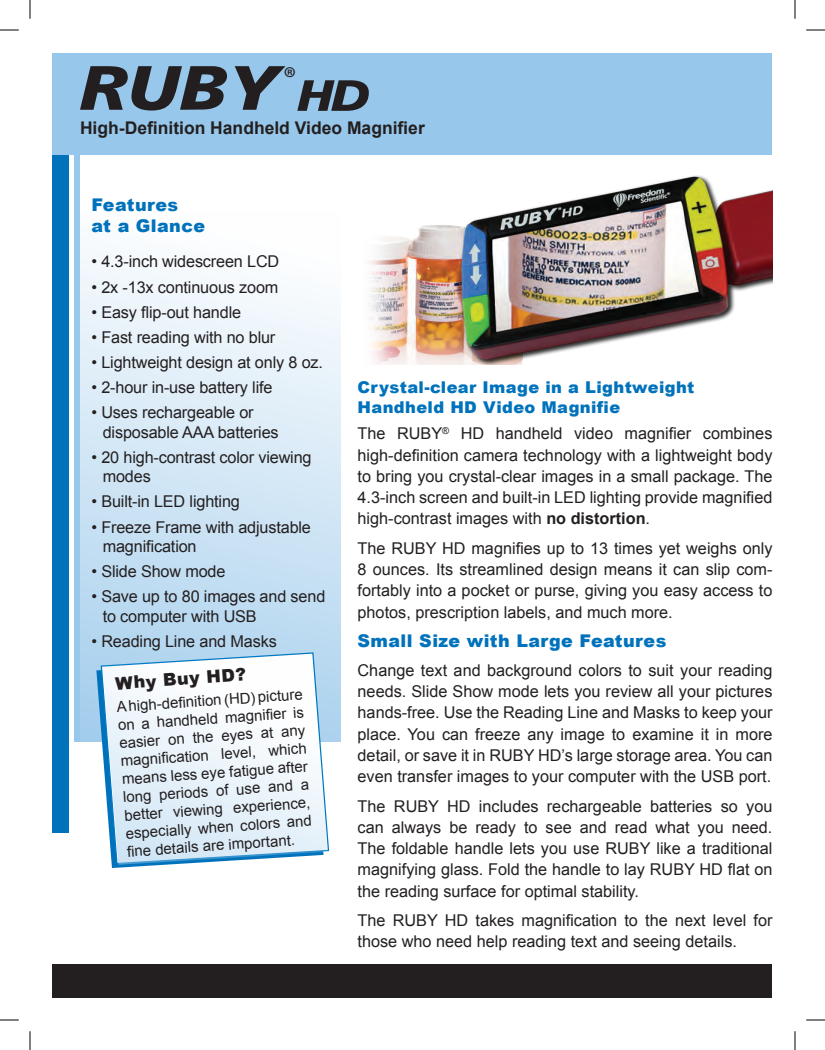
<style>
.page{position:relative;width:825px;height:1050px;background:#fff}
.page>*{position:absolute;margin:0;border:0;box-sizing:border-box;transform-origin:0 0}
.t1{font:italic 900 62.5px "Frutiger";color:#231f20;scale:1.15 1}
.t2{font:30.5px "Myriad Pro";color:#231f20}
.t3{font:900 17.5px/21px "Arial";letter-spacing:.025em;color:#0072bc}
.t4{font:700 17.5px "Arial";color:#231f20}
.t5{font:900 17.5px "Arial";color:#231f20}
.t6{font:16.25px/21.2px "Arial";letter-spacing:-.01em;color:#231f20}
.t7{font:900 16.25px/20px "Arial";letter-spacing:.025em;color:#0072bc}
.t8{font:15px/18.1px "Arial";color:#231f20;text-align:justify}
.s1{font-size:43.75px}
.s2{font-weight:700}
</style>
<div class="page">
<div style="left:80px;top:212px;width:260px;height:530px;background:linear-gradient(to bottom,#fff,#a6cfed)"></div>
<svg style="left:96px;top:657px;width:64px;height:211px"></svg>
<div style="left:74px;top:54px;width:6px;height:688px;background:#97c7ea"></div>
<div style="left:52px;top:53px;width:17px;height:780px;background:#0072bc"></div>
<div style="left:52px;top:53px;width:720px;height:101px;background:#97c7ea"></div>
<svg style="left:100px;top:652px;width:230px;height:213px"></svg>
<svg style="left:103px;top:652px;width:225px;height:213px"></svg>
<div style="left:52px;top:964px;width:720px;height:34px;background:#231f20"></div>
<img style="left:340px;top:154px;width:432px;height:211px">
<svg style="left:0;top:29px;width:19px;height:2px"></svg>
<svg style="left:806px;top:29px;width:19px;height:2px"></svg>
<svg style="left:0;top:1019px;width:19px;height:2px"></svg>
<svg style="left:806px;top:1019px;width:19px;height:2px"></svg>
<svg style="left:29px;top:0;width:2px;height:19px"></svg>
<svg style="left:29px;top:1031px;width:2px;height:19px"></svg>
<svg style="left:794px;top:0;width:2px;height:19px"></svg>
<svg style="left:794px;top:1031px;width:2px;height:19px"></svg>
<h1 class="t1" style="left:79px;top:51px;width:254px">RUBY <span class="s1">HD</span></h1>
<h2 class="t2" style="left:283px;top:59px;width:14px">®</h2>
<p class="t4" style="left:80px;top:116px;width:346px">High-Definition Handheld Video Magnifier</p>
<p class="t3" style="left:92px;top:194px;width:115px">Features<br>at a Glance</p>
<p class="t6" style="left:92px;top:251px;width:189px">• 4.3-inch widescreen LCD</p>
<p class="t6" style="left:92px;top:276px;width:188px">• 2x -13x continuous zoom</p>
<p class="t6" style="left:92px;top:301px;width:151px">• Easy flip-out handle</p>
<p class="t6" style="left:92px;top:327px;width:185px">• Fast reading with no blur</p>
<p class="t6" style="left:92px;top:352px;width:233px">• Lightweight design at only 8 oz.</p>
<p class="t6" style="left:92px;top:377px;width:183px">• 2-hour in-use battery life</p>
<p class="t6" style="left:103px;top:403px;width:178px;line-height:19.5px;text-indent:-11px">• Uses rechargeable or disposable AAA batteries</p>
<p class="t6" style="left:103px;top:447px;width:210px;line-height:19.5px;text-indent:-11px">• 20 high-contrast color viewing modes</p>
<p class="t6" style="left:92px;top:491px;width:150px">• Built-in LED lighting</p>
<p class="t6" style="left:103px;top:517px;width:210px;line-height:19.5px;text-indent:-11px">• Freeze Frame with adjustable magnification</p>
<p class="t6" style="left:92px;top:561px;width:136px">• Slide Show mode</p>
<p class="t6" style="left:103px;top:587px;width:224px;line-height:19.5px;text-indent:-11px">• Save up to 80 images and send to computer with USB</p>
<p class="t6" style="left:92px;top:631px;width:187px">• Reading Line and Masks</p>
<p class="t5" style="left:114px;top:671px;width:132px;rotate:-4deg">Why Buy HD?</p>
<p class="t8" style="left:116px;top:698px;width:188px;rotate:-4deg">A high-defi nition (HD) picture on a handheld magnifi er is easier on the eyes at any magnifi cation level, which means less eye fatigue after long periods of use and a better viewing experience, especially when colors and fi ne details are important.</p>
<p class="t7" style="left:358px;top:376px;width:338px">Crystal-clear Image in a Lightweight<br>Handheld HD Video Magnifie</p>
<p class="t6" style="left:358px;top:423px;width:416px;text-align:justify">The RUBY<sup>®</sup> HD handheld video magnifier combines high-definition camera technology with a lightweight body to bring you crystal-clear images in a small package. The 4.3-inch screen and built-in LED lighting provide magnified high-contrast images with <span class="s2">no distortion</span>.</p>
<p class="t6" style="left:358px;top:538px;width:416px;text-align:justify">The RUBY HD magnifies up to 13 times yet weighs only 8 ounces. Its streamlined design means it can slip com&shy;fortably into a pocket or purse, giving you easy access to photos, prescription labels, and much more.</p>
<p class="t3" style="left:358px;top:630px;width:310px">Small Size with Large Features</p>
<p class="t6" style="left:358px;top:660px;width:416px;text-align:justify">Change text and background colors to suit your reading needs. Slide Show mode lets you review all your pictures hands-free. Use the Reading Line and Masks to keep your place. You can freeze any image to examine it in more detail, or save it in RUBY HD’s large storage area. You can even transfer images to your computer with the USB port.</p>
<p class="t6" style="left:358px;top:795px;width:416px;text-align:justify">The RUBY HD includes rechargeable batteries so you can always be ready to see and read what you need.<br>The foldable handle lets you use RUBY like a traditional magnifying glass. Fold the handle to lay RUBY HD flat on the reading surface for optimal stability.</p>
<p class="t6" style="left:358px;top:910px;width:416px">The RUBY HD takes magnification to the next level for those who need help reading text and seeing details.</p>
</div>
